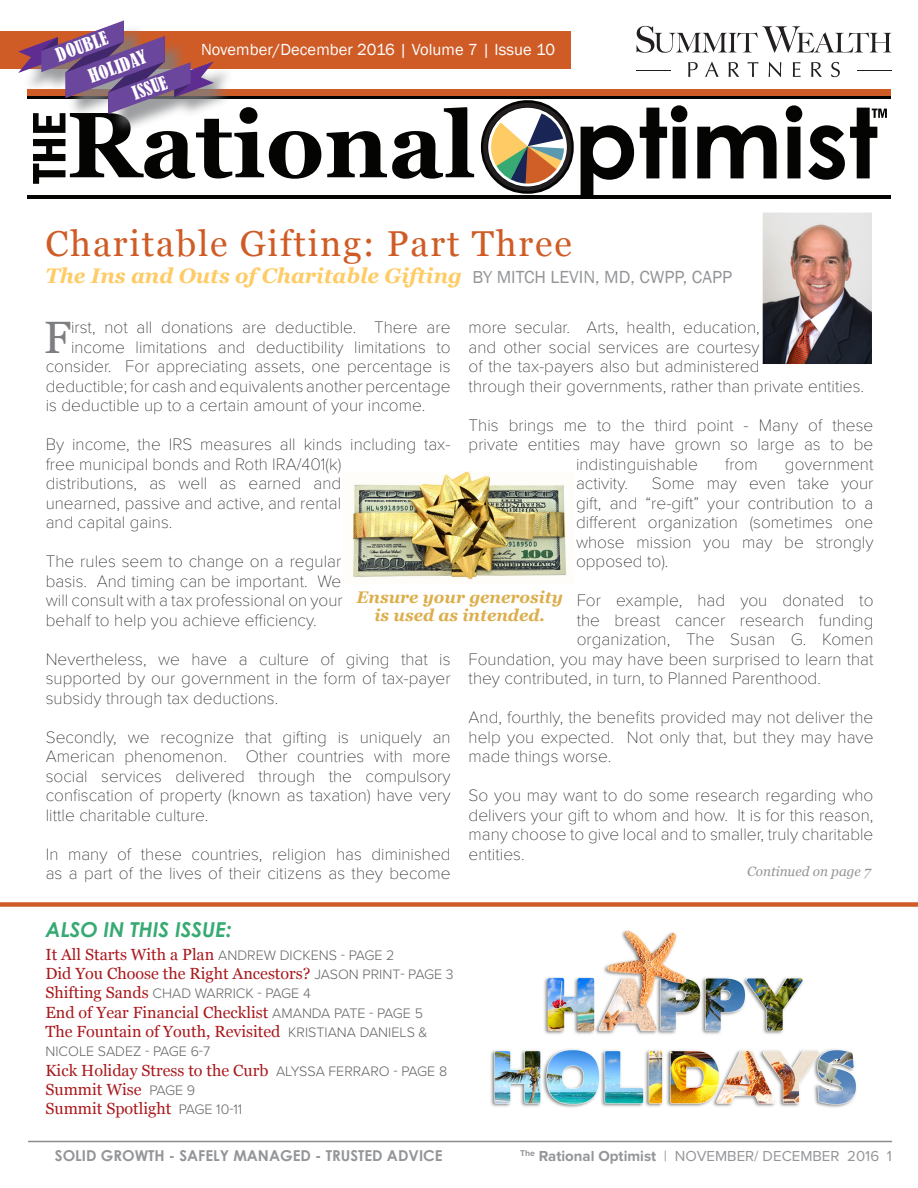
<style>
.page{position:relative;width:918px;height:1188px;background:#fff}
.page>*{position:absolute;margin:0;border:0;box-sizing:border-box;transform-origin:0 0}
.t1{font:45.45px "Georgia";color:#7c7e81}
.t2{font:36px "Georgia";letter-spacing:.05em;color:#cf5c26}
.t3{font:italic 700 21px "Georgia";color:#fecb64}
.t4{font:italic 700 20.55px "Century Gothic";color:#37aa73}
.t5{font:condensed 17.7px "Bernard";color:#fff}
.t6{font:100 17.25px/19.5px "Proxima Nova T";color:#231f20;text-align:justify}
.t7{font:italic 700 16.8px/18.1px "Georgia";color:#dcae4c;text-align:center}
.t8{font:16.5px "Franklin Gothic";letter-spacing:.005em;color:#fff}
.t9{font:16.2px "Georgia";color:#aa191d}
.t10{font:15px "Proxima Nova";color:#939598}
.t11{font:700 15px "Century Gothic";color:#939598}
.t12{font:300 14.25px "Proxima Nova";color:#636366}
.t13{font:italic 13.5px "Georgia";color:#939598}
.s1{font-family:"Franklin Gothic";font-weight:400;font-style:normal;font-size:17.85px;color:#939598}
.s2{font-family:"Franklin Gothic";font-weight:400;font-style:normal;font-size:18px;color:#939598}
.s3{font-family:"Proxima Nova";font-weight:300;font-size:14.25px;color:#636366}
.s4{font-family:"Proxima Nova";font-weight:300;font-size:14.1px;color:#636366}
.s5{font-family:"Georgia";font-weight:400;font-size:16.2px;color:#aa191d}
.s6{font-weight:700}
</style>
<div class="page">
<hr style="left:28px;top:1141px;width:864px;height:1px;background:#8a8c8f">
<img style="left:353px;top:473px;width:214px;height:107px">
<img style="left:762px;top:212px;width:110px;height:152px">
<img style="left:491px;top:930px;width:366px;height:178px">
<div style="left:0;top:32px;width:570px;height:37px;background:#cf5c26"></div>
<svg style="left:640px;top:105px;width:47px;height:73px"></svg>
<svg style="left:697px;top:125px;width:80px;height:53px"></svg>
<svg style="left:786px;top:105px;width:16px;height:73px"></svg>
<svg style="left:808px;top:108px;width:79px;height:72px"></svg>
<hr style="left:27px;top:95px;width:864px;height:3px;background:#040503">
<hr style="left:27px;top:196px;width:864px;height:3px;background:#040503">
<svg style="left:327px;top:98px;width:307px;height:98px"></svg>
<div style="left:483px;top:103px;width:88px;height:88px;border:4px solid #231f20;border-radius:50%"></div>
<div style="left:488px;top:108px;width:79px;height:78px;border:3px solid #fff;border-radius:50%"></div>
<hr style="left:636px;top:70px;width:35px;height:1px;background:#231f20">
<hr style="left:857px;top:70px;width:34px;height:1px;background:#231f20">
<svg style="left:636px;top:26px;width:256px;height:27px"></svg>
<svg style="left:688px;top:62px;width:10px;height:15px"></svg>
<svg style="left:705px;top:62px;width:14px;height:15px"></svg>
<svg style="left:729px;top:62px;width:10px;height:15px"></svg>
<svg style="left:747px;top:62px;width:12px;height:15px"></svg>
<svg style="left:769px;top:62px;width:12px;height:15px"></svg>
<svg style="left:793px;top:62px;width:8px;height:15px"></svg>
<svg style="left:811px;top:62px;width:11px;height:15px"></svg>
<svg style="left:831px;top:62px;width:9px;height:15px"></svg>
<div style="left:27px;top:89px;width:864px;height:7px;background:#cf5c26"></div>
<div style="left:0;top:902px;width:918px;height:5px;background:#cf5c26"></div>
<svg style="left:18px;top:20px;width:303px;height:164px"></svg>
<p class="t5" style="left:53px;top:46px;width:55px;rotate:-20deg">DOUBLE</p>
<p class="t5" style="left:86px;top:67px;width:61px;rotate:-20deg">HOLIDAY</p>
<p class="t5" style="left:130px;top:84px;width:37px;rotate:-20deg">ISSUE</p>
<p class="t8" style="left:201px;top:39px;width:356px">November/December 2016 | Volume 7 | Issue 10</p>
<p class="t2" style="left:45px;top:222px;width:528px">Charitable Gifting: Part Three</p>
<p class="t3" style="left:45px;top:262px;width:688px">The Ins and Outs of Charitable Gifting <span class="s1">BY</span> <span class="s2">MITCH LEVIN, MD, CWPP, CAPP</span></p>
<p class="t1" style="left:44px;top:310px;width:29px">F</p>
<p class="t6" style="left:71px;top:318px;width:381px">irst, not all donations are deductible. There are</p>
<p class="t6" style="left:469px;top:318px;width:397px;text-align:left">more secular. Arts, health, education,<br>and other social services are courtesy<br>of the tax-payers also but administered<br>through their governments, rather than private entities.</p>
<p class="t6" style="left:469px;top:416px;width:406px">This brings me to the third point - Many of these</p>
<p class="t6" style="left:469px;top:435px;width:406px">private entities may have grown so large as to be</p>
<p class="t6" style="left:576px;top:455px;width:123px">indistinguishable</p>
<p class="t6" style="left:725px;top:455px;width:34px">from</p>
<p class="t6" style="left:785px;top:455px;width:90px">government</p>
<p class="t6" style="left:576px;top:474px;width:53px">activity.</p>
<p class="t6" style="left:71px;top:338px;width:381px">income limitations and deductibility limitations to</p>
<p class="t6" style="left:46px;top:357px;width:406px">consider. For appreciating assets, one percentage is</p>
<p class="t6" style="left:46px;top:377px;width:406px">deductible; for cash and equivalents another percentage</p>
<p class="t6" style="left:46px;top:396px;width:381px">is deductible up to a certain amount of your income.</p>
<p class="t6" style="left:46px;top:435px;width:406px;text-align:left">By income, the IRS measures all kinds including tax&shy;free municipal bonds and Roth IRA/401(k)<br>distributions, as well as earned and<br>unearned, passive and active, and rental<br>and capital gains.</p>
<p class="t6" style="left:46px;top:552px;width:299px">The rules seem to change on a regular basis. And timing can be important. We will consult with a tax professional on your behalf to help you achieve efficiency.</p>
<p class="t6" style="left:46px;top:650px;width:406px">Nevertheless, we have a culture of giving that is supported by our government in the form of tax-payer subsidy through tax deductions.</p>
<p class="t6" style="left:46px;top:728px;width:406px">Secondly, we recognize that gifting is uniquely an American phenomenon. Other countries with more social services delivered through the compulsory confiscation of property (known as taxation) have very little charitable culture.</p>
<p class="t6" style="left:46px;top:845px;width:406px">In many of these countries, religion has diminished as a part of the lives of their citizens as they become</p>
<p class="t6" style="left:576px;top:474px;width:299px;text-indent:76px">Some may even take your gift, and “re-gift” your contribution to a different organization (sometimes one whose mission you may be strongly opposed to).</p>
<p class="t6" style="left:577px;top:591px;width:298px">For example, had you donated to</p>
<p class="t6" style="left:577px;top:611px;width:298px">the breast cancer research funding</p>
<p class="t6" style="left:577px;top:630px;width:298px">organization, The Susan G. Komen</p>
<p class="t6" style="left:469px;top:650px;width:406px">Foundation, you may have been surprised to learn that</p>
<p class="t6" style="left:469px;top:669px;width:354px">they contributed, in turn, to Planned Parenthood.</p>
<p class="t6" style="left:469px;top:708px;width:406px">And, fourthly, the benefits provided may not deliver the help you expected. Not only that, but they may have made things worse.</p>
<p class="t6" style="left:469px;top:786px;width:406px">So you may want to do some research regarding who delivers your gift to whom and how. It is for this reason, many choose to give local and to smaller, truly charitable entities.</p>
<p class="t13" style="left:747px;top:863px;width:125px">Continued on page 7</p>
<p class="t7" style="left:356px;top:588px;width:208px">Ensure your generosity is used as intended.</p>
<p class="t4" style="left:45px;top:914px;width:188px">ALSO IN THIS ISSUE:</p>
<p class="t9" style="left:45px;top:944px;width:351px">It All Starts With a Plan <span class="s3">ANDREW DICKENS - PAGE 2</span></p>
<p class="t9" style="left:45px;top:964px;width:410px">Did You Choose the Right Ancestors? <span class="s4">JASON PRINT</span><span class="s3">- PAGE 3</span></p>
<p class="t12" style="left:45px;top:985px;width:267px"><span class="s5">Shifting Sands</span> CHAD WARRICK - PAGE 4</p>
<p class="t9" style="left:45px;top:1002px;width:379px">End of Year Financial Checklist <span class="s3">AMANDA PATE - PAGE 5</span></p>
<p class="t9" style="left:45px;top:1022px;width:384px">The Fountain of Youth, Revisited <span class="s3">KRISTIANA DANIELS &amp;</span></p>
<p class="t12" style="left:45px;top:1043px;width:166px">NICOLE SADEZ - PAGE 6-7</p>
<p class="t9" style="left:45px;top:1060px;width:403px">Kick Holiday Stress to the Curb <span class="s3">ALYSSA FERRARO - PAGE 8</span></p>
<p class="t9" style="left:45px;top:1080px;width:151px">Summit Wise <span class="s3">PAGE 9</span></p>
<p class="t9" style="left:45px;top:1099px;width:198px">Summit Spotlight <span class="s3">PAGE 10-11</span></p>
<p class="t11" style="left:55px;top:1144px;width:389px">SOLID GROWTH - SAFELY MANAGED - TRUSTED ADVICE</p>
<p class="t10" style="left:520px;top:1147px;width:373px"><sup>The</sup> <span class="s6">Rational Optimist</span> | NOVEMBER/ DECEMBER 2016 1</p>
</div>
